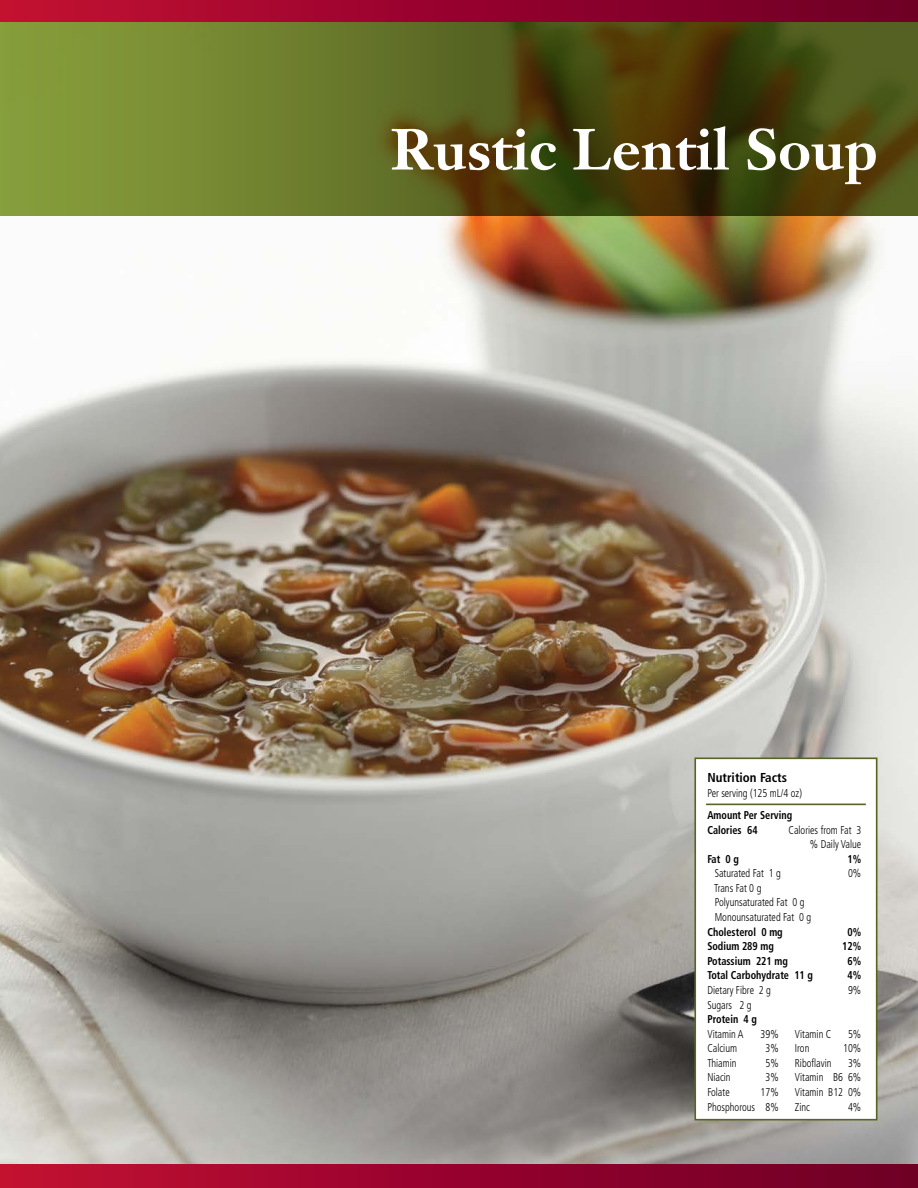
<style>
.page{position:relative;width:918px;height:1188px;background:#fff}
.page>*{position:absolute;margin:0;border:0;box-sizing:border-box;transform-origin:0 0}
.t1{font:700 57px "Janson Text LT Std";color:#fff}
.t2{font:700 condensed 12.9px "Frutiger LT Std";color:#000}
.t3{font:300 condensed 11.4px/14.5px "Frutiger LT Std";color:#000;text-align:right;scale:.9 1}
.t4{font:700 condensed 11.4px/14.5px "Frutiger LT Std";color:#000;scale:.9 1}
</style>
<div class="page">
<img style="left:0;top:216px;width:918px;height:949px">
<div style="left:0;top:1165px;width:918px;height:23px;background:linear-gradient(to right,#c20e33,#6c0026)"></div>
<svg style="left:0;top:22px;width:918px;height:194px;background:#5d631e"></svg>
<div style="left:694px;top:758px;width:184px;height:362px;background:#fff;border:2px solid #576423"></div>
<hr style="left:706px;top:804px;width:160px;height:1px;background:#576423">
<div style="left:0;top:0;width:918px;height:22px;background:linear-gradient(to right,#c20e33,#6c0026)"></div>
<h1 class="t1" style="left:391px;top:113px;width:488px">Rustic Lentil Soup</h1>
<p class="t2" style="left:707px;top:770px;width:81px">Nutrition Facts</p>
<p class="t3" style="left:707px;top:786px;width:12px">Xx</p>
<p class="t4" style="left:707px;top:808px;width:13px">Xx</p>
<p class="t3" style="left:707px;top:786px;width:107px">Per serving (125 mL/4 oz)</p>
<p class="t4" style="left:707px;top:808px;width:96px">Amount Per Serving<br>Calories 64</p>
<p class="t3" style="left:789px;top:822px;width:82px">Calories from Fat 3 % Daily Value</p>
<p class="t4" style="left:707px;top:851px;width:37px">Fat 0 g</p>
<p class="t4" style="left:847px;top:851px;width:17px">1%</p>
<p class="t3" style="left:715px;top:866px;width:75px">Saturated Fat 1 g</p>
<p class="t3" style="left:848px;top:866px;width:16px">0%</p>
<p class="t3" style="left:714px;top:881px;width:109px;text-align:left">Trans Fat 0 g<br>Polyunsaturated Fat 0 g<br>Monounsaturated Fat 0 g</p>
<p class="t4" style="left:707px;top:924px;width:85px">Cholesterol 0 mg</p>
<p class="t4" style="left:847px;top:924px;width:17px">0%</p>
<p class="t4" style="left:707px;top:939px;width:76px">Sodium 289 mg</p>
<p class="t4" style="left:842px;top:939px;width:23px">12%</p>
<p class="t4" style="left:707px;top:954px;width:91px">Potassium 221 mg</p>
<p class="t4" style="left:847px;top:954px;width:17px">6%</p>
<p class="t4" style="left:707px;top:968px;width:119px">Total Carbohydrate 11 g</p>
<p class="t4" style="left:847px;top:968px;width:17px">4%</p>
<p class="t3" style="left:707px;top:983px;width:72px">Dietary Fibre 2 g</p>
<p class="t3" style="left:848px;top:983px;width:16px">9%</p>
<p class="t3" style="left:707px;top:997px;width:51px">Sugars 2 g</p>
<p class="t4" style="left:707px;top:1012px;width:57px">Protein 4 g</p>
<p class="t3" style="left:707px;top:1027px;width:42px">Vitamin A</p>
<p class="t3" style="left:761px;top:1027px;width:22px">39%</p>
<p class="t3" style="left:795px;top:1027px;width:42px">Vitamin C</p>
<p class="t3" style="left:848px;top:1027px;width:16px">5%</p>
<p class="t3" style="left:707px;top:1041px;width:34px">Calcium</p>
<p class="t3" style="left:765px;top:1041px;width:16px">3%</p>
<p class="t3" style="left:795px;top:1041px;width:18px">Iron</p>
<p class="t3" style="left:843px;top:1041px;width:22px">10%</p>
<p class="t3" style="left:707px;top:1056px;width:34px">Thiamin</p>
<p class="t3" style="left:765px;top:1056px;width:16px">5%</p>
<p class="t3" style="left:795px;top:1056px;width:42px">Riboflavin</p>
<p class="t3" style="left:848px;top:1056px;width:16px">3%</p>
<p class="t3" style="left:707px;top:1070px;width:27px">Niacin</p>
<p class="t3" style="left:765px;top:1070px;width:16px">3%</p>
<p class="t3" style="left:795px;top:1070px;width:75px">Vitamin B6 6%</p>
<p class="t3" style="left:707px;top:1085px;width:26px">Folate</p>
<p class="t3" style="left:761px;top:1085px;width:22px">17%</p>
<p class="t3" style="left:795px;top:1085px;width:75px">Vitamin B12 0%</p>
<p class="t3" style="left:707px;top:1100px;width:81px">Phosphorous 8%</p>
<p class="t3" style="left:795px;top:1100px;width:18px">Zinc</p>
<p class="t3" style="left:848px;top:1100px;width:16px">4%</p>
</div>
